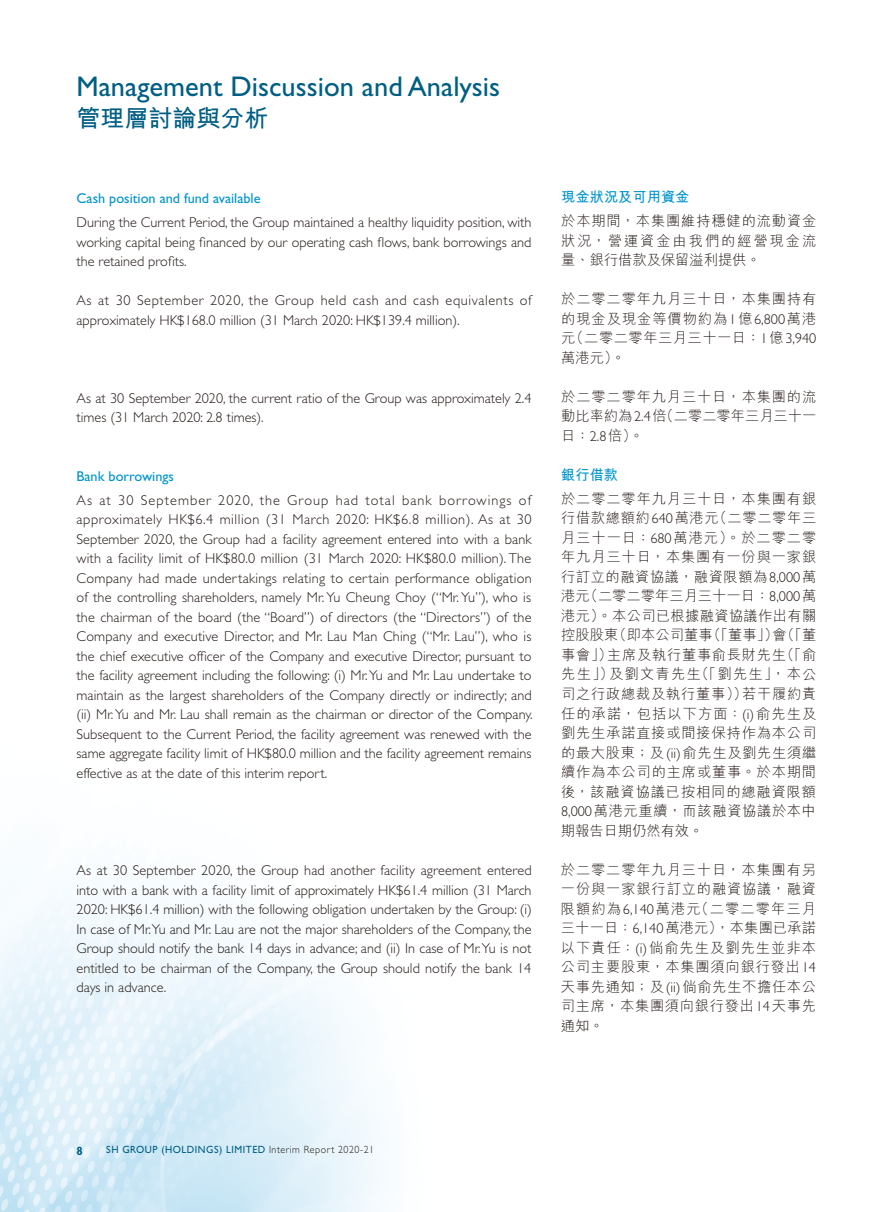
<style>
.page{position:relative;width:893px;height:1212px;background:#fff}
.page>*{position:absolute;margin:0;border:0;box-sizing:border-box;transform-origin:0 0}
.t1{font:28.5px "Gill Sans Std";color:#005e83}
.t2{font:700 24px "M Hei HK";color:#005e83}
.t3{font:300 14.25px/19.5px "Gill Sans Std";color:#231916;text-align:justify}
.t4{font:300 14.25px/19.5px "M Hei HK";letter-spacing:.055em;color:#231916;text-align:justify}
.t5{font:300 14.25px/19.5px "Gill Sans Std";letter-spacing:.045em;color:#231916}
.t6{font:14.25px "Gill Sans Std";color:#0094cc}
.t7{font:700 14.25px "M Hei HK";color:#0094cc}
.t8{font:700 12px "Gill Sans Std";color:#005e83;scale:.95 1}
.t9{font:10.5px "Gill Sans Std";letter-spacing:.05em;color:#005e83;scale:.95 1}
.s1{font-family:"Gill Sans Std"}
.s2{font-weight:300;color:#231916}
</style>
<div class="page">
<img style="left:0;top:892px;width:381px;height:320px">
<h1 class="t1" style="left:77px;top:70px;width:425px">Management Discussion and Analysis</h1>
<h2 class="t2" style="left:77px;top:100px;width:194px">管理層討論與分析</h2>
<p class="t6" style="left:77px;top:190px;width:185px">Cash position and fund available</p>
<p class="t3" style="left:77px;top:213px;width:456px">During the Current Period, the Group maintained a healthy liquidity position, with working capital being financed by our operating cash flows, bank borrowings and the retained profits.</p>
<p class="t5" style="left:77px;top:291px;width:457px">As at 30 September 2020, the Group held cash and cash equivalents of approximately HK$168.0 million (31 March 2020: HK$139.4 million).</p>
<p class="t3" style="left:77px;top:388px;width:457px">As at 30 September 2020, the current ratio of the Group was approximately 2.4 times (31 March 2020: 2.8 times).</p>
<p class="t6" style="left:77px;top:468px;width:99px">Bank borrowings</p>
<p class="t3" style="left:77px;top:490px;width:458px">As at 30 September 2020, the Group had total bank borrowings of approximately HK$6.4 million (31 March 2020: HK$6.8 million). As at 30<br>September 2020, the Group had a facility agreement entered into with a bank with a facility limit of HK$80.0 million (31 March 2020: HK$80.0 million). The Company had made undertakings relating to certain performance obligation of the controlling shareholders, namely Mr. Yu Cheung Choy (“Mr. Yu”), who is the chairman of the board (the “Board”) of directors (the “Directors”) of the Company and executive Director, and Mr. Lau Man Ching (“Mr. Lau”), who is the chief executive officer of the Company and executive Director, pursuant to the facility agreement including the following: (i) Mr. Yu and Mr. Lau undertake to maintain as the largest shareholders of the Company directly or indirectly; and (ii) Mr. Yu and Mr. Lau shall remain as the chairman or director of the Company.<br>Subsequent to the Current Period, the facility agreement was renewed with the same aggregate facility limit of HK$80.0 million and the facility agreement remains effective as at the date of this interim report.</p>
<p class="t3" style="left:77px;top:861px;width:457px">As at 30 September 2020, the Group had another facility agreement entered into with a bank with a facility limit of approximately HK$61.4 million (31 March 2020: HK$61.4 million) with the following obligation undertaken by the Group: (i)<br>In case of Mr.Yu and Mr. Lau are not the major shareholders of the Company, the Group should notify the bank 14 days in advance; and (ii) In case of Mr. Yu is not entitled to be chairman of the Company, the Group should notify the bank 14 days in advance.</p>
<p class="t7" style="left:561px;top:187px;width:130px">現金狀況及可用資金</p>
<p class="t4" style="left:561px;top:211px;width:257px">於本期間，本集團維持穩健的流動資金狀況，營運資金由我們的經營現金流量、銀行借款及保留溢利提供。</p>
<p class="t4" style="left:561px;top:289px;width:257px">於二零二零年九月三十日，本集團持有的現金及現金等價物約為<span class="s1">1</span>億<span class="s1">6,800</span>萬港元（二零二零年三月三十一日：<span class="s1">1</span>億<span class="s1">3,940</span>萬港元）。</p>
<p class="t4" style="left:561px;top:387px;width:257px">於二零二零年九月三十日，本集團的流動比率約為<span class="s1">2.4</span>倍（二零二零年三月三十一日：<span class="s1">2.8</span>倍）。</p>
<p class="t7" style="left:561px;top:464px;width:58px">銀行借款</p>
<p class="t4" style="left:561px;top:489px;width:257px">於二零二零年九月三十日，本集團有銀行借款總額約<span class="s1">640</span>萬港元（二零二零年三月三十一日：<span class="s1">680</span>萬港元）。於二零二零年九月三十日，本集團有一份與一家銀行訂立的融資協議，融資限額為<span class="s1">8,000</span>萬港元（二零二零年三月三十一日：<span class="s1">8,000</span>萬港元）。本公司已根據融資協議作出有關控股股東（即本公司董事（「董事」）會（「董事會」）主席及執行董事俞長財先生（「俞先生」）及劉文青先生（「劉先生」，本公司之行政總裁及執行董事））若干履約責任的承諾，包括以下方面：<span class="s1">(i)</span>俞先生及劉先生承諾直接或間接保持作為本公司的最大股東；及<span class="s1">(ii)</span>俞先生及劉先生須繼續作為本公司的主席或董事。於本期間後，該融資協議已按相同的總融資限額<span class="s1">8,000</span>萬港元重續，而該融資協議於本中期報告日期仍然有效。</p>
<p class="t4" style="left:561px;top:859px;width:257px">於二零二零年九月三十日，本集團有另一份與一家銀行訂立的融資協議，融資限額約為<span class="s1">6,140</span>萬港元（二零二零年三月三十一日：<span class="s1">6,140</span>萬港元），本集團已承諾以下責任：<span class="s1">(i)</span>倘俞先生及劉先生並非本公司主要股東，本集團須向銀行發出<span class="s1">14</span>天事先通知；及<span class="s1">(ii)</span>倘俞先生不擔任本公司主席，本集團須向銀行發出<span class="s1">14</span>天事先通知。</p>
<p class="t8" style="left:77px;top:1143px;width:8px">8</p>
<p class="t9" style="left:106px;top:1144px;width:283px">SH GROUP (HOLDINGS) LIMITED <span class="s2">Interim Report 2020-21</span></p>
</div>
